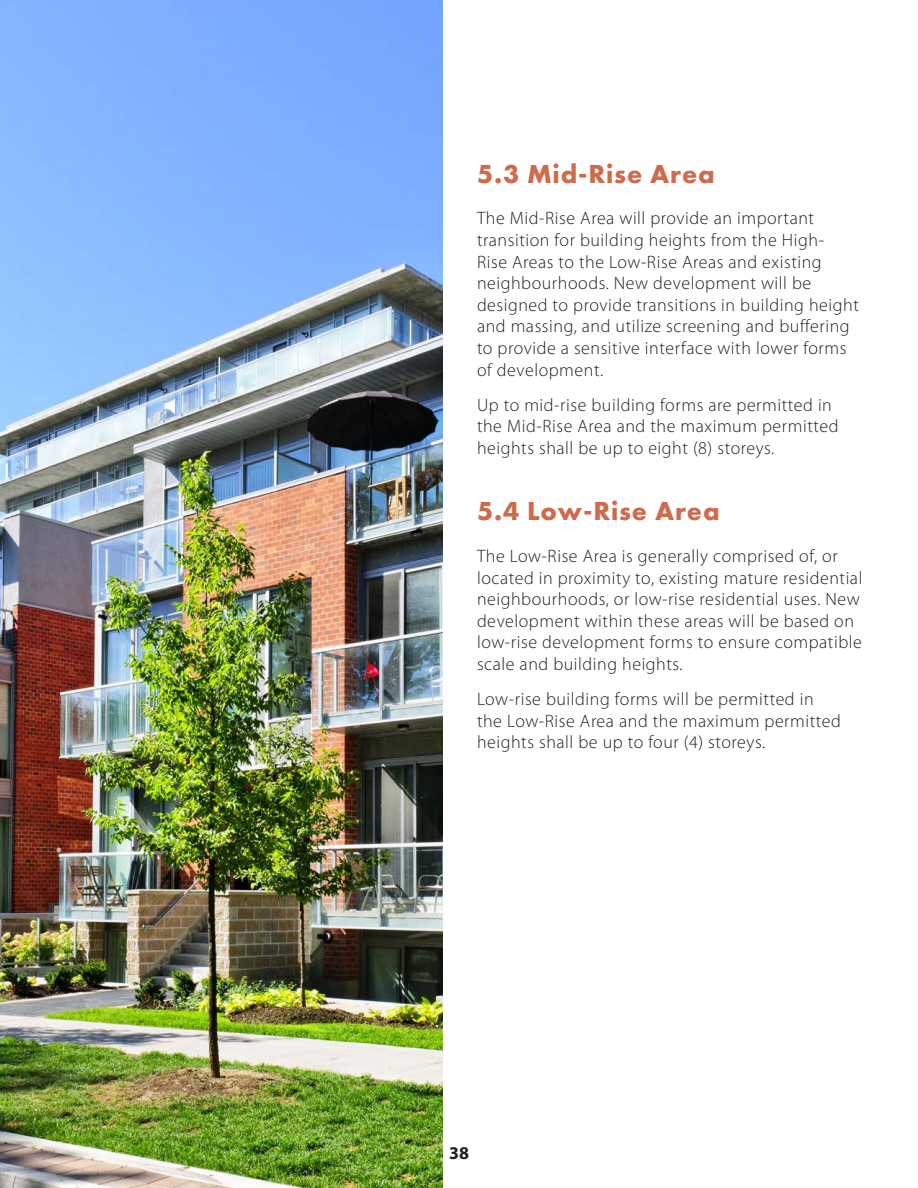
<style>
.page{position:relative;width:918px;height:1188px;background:#fff}
.page>*{position:absolute;margin:0;border:0;box-sizing:border-box;transform-origin:0 0}
.Section_Title_H2{font:700 27px "Futura PT";letter-spacing:.03em;color:#cf6b4d}
.Body_Copy_P{font:300 18px/21.6px "Myriad Pro";letter-spacing:.03em;color:#231f20}
.t1{font:700 18px "Myriad Pro";color:#231f20}
</style>
<div class="page">
<img style="left:0;top:0;width:442px;height:1188px">
<h2 class="Section_Title_H2" style="left:477px;top:156px;width:239px">5.3 Mid-Rise Area</h2>
<p class="Body_Copy_P" style="left:477px;top:207px;width:383px">The Mid-Rise Area will provide an important transition for building heights from the High-<br>Rise Areas to the Low-Rise Areas and existing neighbourhoods. New development will be designed to provide transitions in building height and massing, and utilize screening and buffering to provide a sensitive interface with lower forms of development.</p>
<p class="Body_Copy_P" style="left:477px;top:394px;width:363px">Up to mid-rise building forms are permitted in the Mid-Rise Area and the maximum permitted heights shall be up to eight (8) storeys.</p>
<h2 class="Section_Title_H2" style="left:477px;top:494px;width:244px">5.4 Low-Rise Area</h2>
<p class="Body_Copy_P" style="left:477px;top:545px;width:387px">The Low-Rise Area is generally comprised of, or located in proximity to, existing mature residential neighbourhoods, or low-rise residential uses. New development within these areas will be based on low-rise development forms to ensure compatible scale and building heights.</p>
<p class="Body_Copy_P" style="left:477px;top:688px;width:366px">Low-rise building forms will be permitted in the Low-Rise Area and the maximum permitted heights shall be up to four (4) storeys.</p>
<p class="t1" style="left:449px;top:1141px;width:21px">38</p>
</div>
